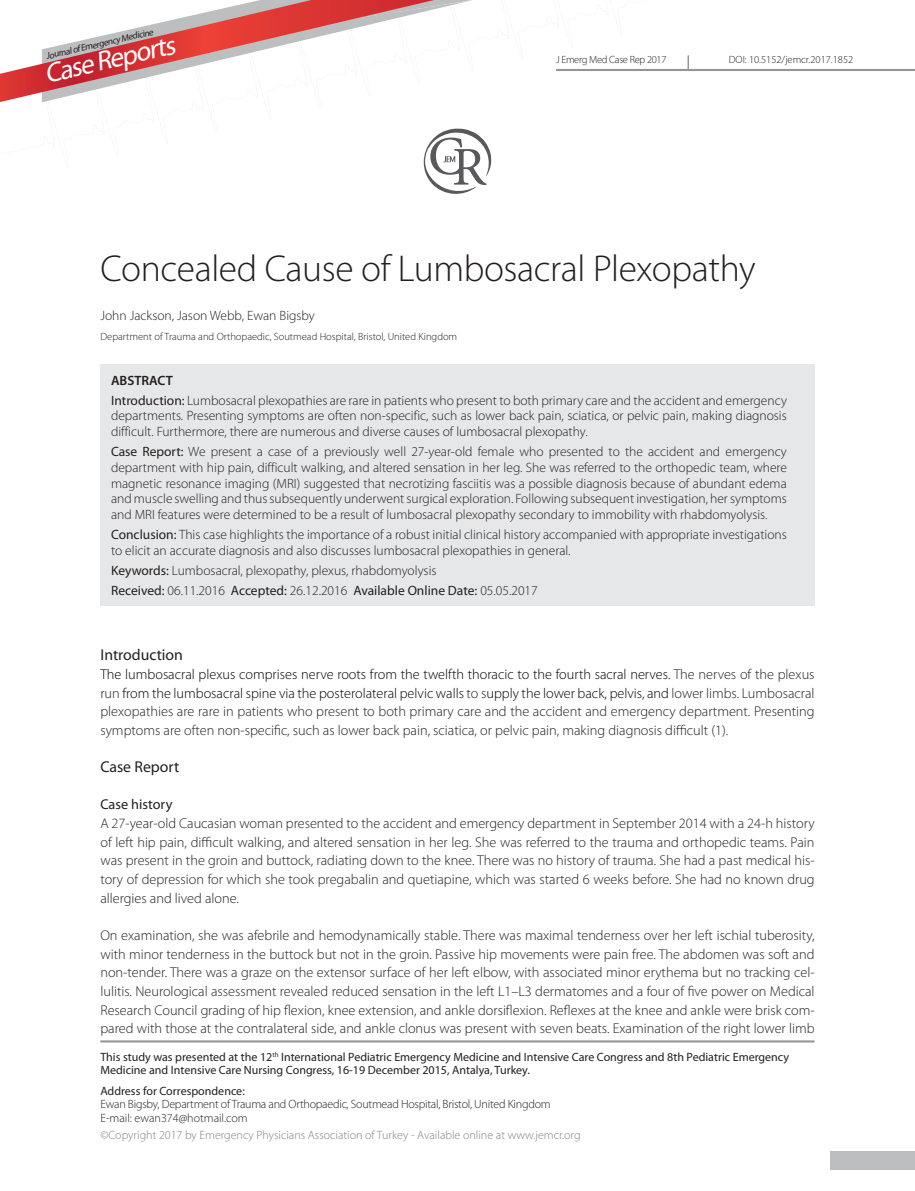
<style>
.page{position:relative;width:915px;height:1191px;background:#fff}
.page>*{position:absolute;margin:0;border:0;box-sizing:border-box;transform-origin:0 0}
.t1{font:300 37.5px "Myriad Pro";letter-spacing:-.01em;color:#231f20}
.t2{font:italic 27.3px "Myriad Pro";color:#fff}
.t3{font:15.75px "Myriad Pro";color:#231f20}
.t4{font:300 14.25px/18.6px "Myriad Pro";color:#231f20;text-align:justify}
.t5{font:14.25px "Myriad Pro";color:#231f20}
.t6{font:300 13.5px/15.8px "Myriad Pro";color:#231f20}
.t7{font:12px/13.5px "Myriad Pro";color:#231f20}
.t8{font:300 12px/13.5px "Myriad Pro";letter-spacing:-.02em;color:#231f20}
.t9{font:300 12px "Myriad Pro";color:#808285}
.t10{font:300 10.5px "Myriad Pro";color:#231f20}
.t11{font:300 10.5px "Myriad Pro";letter-spacing:-.03em;color:#231f20}
.t12{font:italic 9.3px "Myriad Pro";color:#231f20}
.s1{font-weight:600}
.s2{font-weight:400}
.s3{color:#000}
</style>
<div class="page">
<hr style="left:556px;top:69px;width:358px;height:2px;background:#939598">
<hr style="left:100px;top:1040px;width:714px;height:2px;background:#939598">
<svg style="left:0;top:0;width:622px;height:194px"></svg>
<div style="left:830px;top:1151px;width:84px;height:18px;background:#bcbec0"></div>
<div style="left:100px;top:364px;width:714px;height:241px;background:#e6e7e8"></div>
<svg style="left:687px;top:55px;width:1px;height:14px"></svg>
<p class="t12" style="left:45px;top:51px;width:111px;rotate:-13deg">Journal of Emergency Medicine</p>
<h2 class="t2" style="left:41px;top:58px;width:134px;rotate:-13deg">Case Reports</h2>
<p class="t11" style="left:556px;top:53px;width:112px">J Emerg Med Case Rep 2017</p>
<p class="t10" style="left:728px;top:53px;width:126px">DOI: 10.5152/jemcr.2017.1852</p>
<h1 class="t1" style="left:100px;top:245px;width:656px">Concealed Cause of Lumbosacral Plexopathy</h1>
<p class="t6" style="left:100px;top:307px;width:216px">John Jackson, Jason Webb, Ewan Bigsby</p>
<p class="t10" style="left:100px;top:330px;width:358px">Department of Trauma and Orthopaedic, Soutmead Hospital, Bristol, United Kingdom</p>
<p class="t6" style="left:111px;top:370px;width:677px;line-height:20px"><span class="s1">ABSTRACT<br></span><span class="s2">Introduction:</span> Lumbosacral plexopathies are rare in patients who present to both primary care and the accident and emergency</p>
<p class="t6" style="left:111px;top:408px;width:677px">departments. Presenting symptoms are often non-specific, such as lower back pain, sciatica, or pelvic pain, making diagnosis difficult. Furthermore, there are numerous and diverse causes of lumbosacral plexopathy.</p>
<p class="t6" style="left:111px;top:443px;width:677px;text-align:justify"><span class="s2">Case Report:</span> We present a case of a previously well 27-year-old female who presented to the accident and emergency department with hip pain, difficult walking, and altered sensation in her leg. She was referred to the orthopedic team, where magnetic resonance imaging (MRI) suggested that necrotizing fasciitis was a possible diagnosis because of abundant edema and muscle swelling and thus subsequently underwent surgical exploration. Following subsequent investigation, her symptoms and MRI features were determined to be a result of lumbosacral plexopathy secondary to immobility with rhabdomyolysis.</p>
<p class="t6" style="left:111px;top:526px;width:677px"><span class="s2">Conclusion:</span> This case highlights the importance of a robust initial clinical history accompanied with appropriate investigations to elicit an accurate diagnosis and also discusses lumbosacral plexopathies in general.</p>
<p class="t6" style="left:111px;top:560px;width:428px;line-height:20px"><span class="s2">Keywords:</span> Lumbosacral, plexopathy, plexus, rhabdomyolysis<br><span class="s2">Received:</span> 06.11.2016 <span class="s2">Accepted:</span> 26.12.2016 <span class="s2">Available Online Date:</span> 05.05.2017</p>
<p class="t3" style="left:100px;top:645px;width:84px">Introduction</p>
<p class="t4" style="left:100px;top:664px;width:715px"><span class="s3">The lumbosacral plexus comprises nerve roots from the twelfth thoracic to the fourth sacral nerves.</span> The nerves of the plexus run <span class="s3">from the lumbosacral spine via the posterolateral pelvic walls</span> to s<span class="s3">upply the lower back, pelvis, and</span> lower limbs. Lumbosacral plexopathies are rare in patients who present to both primary care and the accident and emergency department. Presenting symptoms are often non-specific, such as lower back pain, sciatica, or pelvic pain, making diagnosis difficult (1).</p>
<p class="t3" style="left:100px;top:757px;width:80px">Case Report</p>
<p class="t5" style="left:100px;top:796px;width:73px">Case history</p>
<p class="t4" style="left:100px;top:814px;width:715px">A 27-year-old Caucasian woman presented to the accident and emergency department in September 2014 with a 24-h history of left hip pain, difficult walking, and altered sensation in her leg. She was referred to the trauma and orthopedic teams. Pain was present in the groin and buttock, radiating down to the knee. There was no history of trauma. She had a past medical his&shy;tory of depression for which she took pregabalin and quetiapine, which was started 6 weeks before. She had no known drug allergies and lived alone.</p>
<p class="t4" style="left:100px;top:925px;width:715px">On examination, she was afebrile and hemodynamically stable. There was maximal tenderness over her left ischial tuberosity, with minor tenderness in the buttock but not in the groin. Passive hip movements were pain free. The abdomen was soft and non-tender. There was a graze on the extensor surface of her left elbow, with associated minor erythema but no tracking cel&shy;lulitis. Neurological assessment revealed reduced sensation in the left L1–L3 dermatomes and a four of five power on Medical Research Council grading of hip flexion, knee extension, and ankle dorsiflexion. Reflexes at the knee and ankle were brisk com&shy;pared with those at the contralateral side, and ankle clonus was present with seven beats. Examination of the right lower limb</p>
<p class="t7" style="left:100px;top:1050px;width:690px">This study was presented at the 12<sup>th</sup> International Pediatric Emergency Medicine and Intensive Care Congress and 8th Pediatric Emergency<br>Medicine and Intensive Care Nursing Congress, 16-19 December 2015, Antalya, Turkey.</p>
<p class="t7" style="left:100px;top:1083px;width:146px">Address for Correspondence:</p>
<p class="t8" style="left:100px;top:1097px;width:451px">Ewan Bigsby, Department of Trauma and Orthopaedic, Soutmead Hospital, Bristol, United Kingdom<br>E-mail: ewan374@hotmail.com</p>
<p class="t9" style="left:100px;top:1127px;width:481px">©Copyright 2017 by Emergency Physicians Association of Turkey - Available online at www.jemcr.org</p>
</div>
